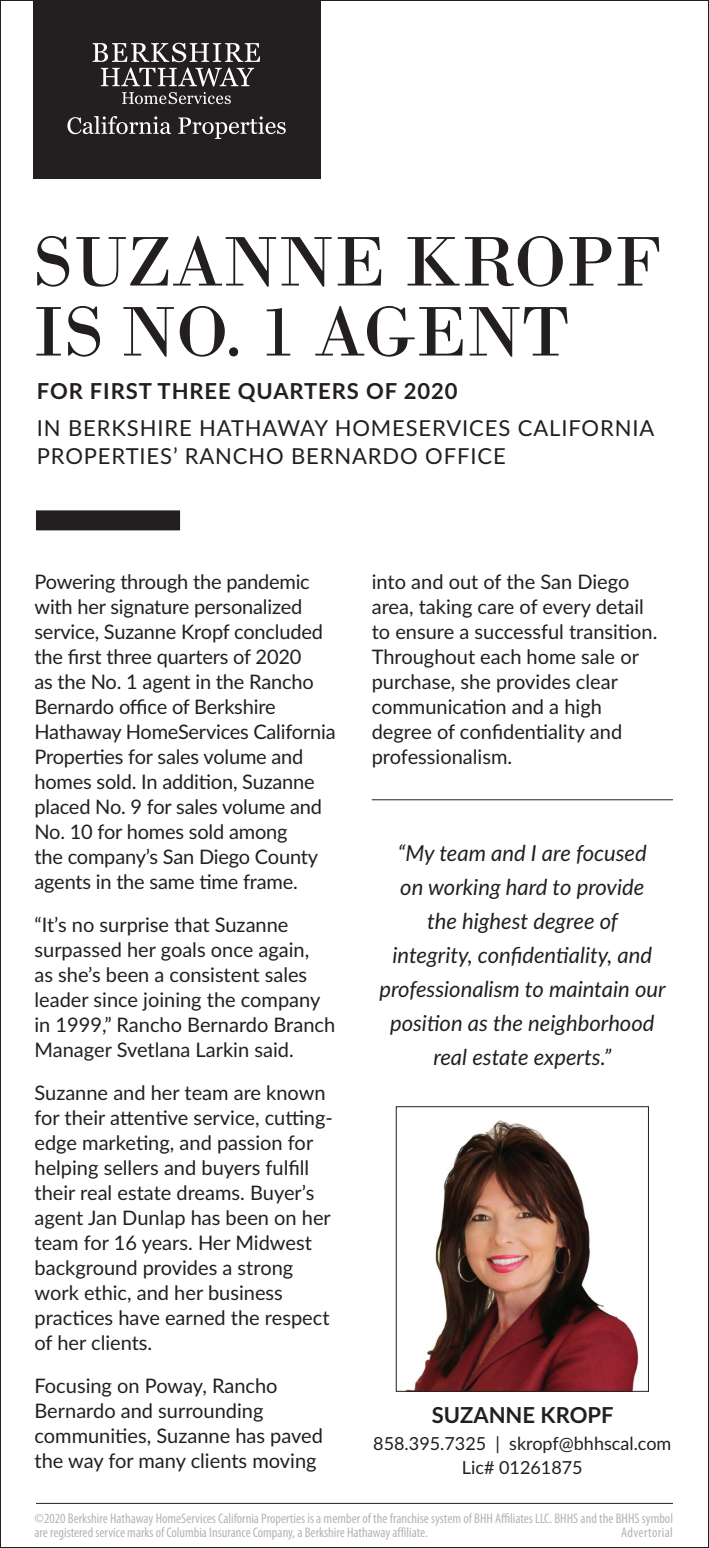
<style>
.page{position:relative;width:709px;height:1548px;background:#fff}
.page>*{position:absolute;margin:0;border:0;box-sizing:border-box;transform-origin:0 0}
.t1{font:74px/70px "Bodoni";letter-spacing:-.01em;color:#231f20}
.t2{font:italic 22px/34px "Lato";color:#231f20;text-align:center}
.t3{font:22px/28px "Lato";letter-spacing:.04em;color:#231f20}
.t4{font:700 22px "Lato";letter-spacing:.04em;color:#231f20}
.t5{font:700 22px "Lato";color:#231f20}
.t6{font:20px/25px "Lato";color:#231f20}
.t7{font:18px/24px "Lato";color:#231f20;text-align:center}
.t8{font:condensed 14px/14px "Myriad Pro";color:#808285}
.t9{font:condensed 14px "Myriad Pro";letter-spacing:.03em;color:#808285}
</style>
<div class="page">
<hr style="left:36px;top:1503px;width:636px;height:1px;background:#231f20">
<div style="left:36px;top:510px;width:144px;height:20px;background:#231f20"></div>
<div style="left:33px;top:0;width:287px;height:178px;background:#231f20"></div>
<svg style="left:93px;top:43px;width:167px;height:61px"></svg>
<svg style="left:67px;top:116px;width:104px;height:18px"></svg>
<svg style="left:178px;top:116px;width:108px;height:23px"></svg>
<hr style="left:371px;top:799px;width:301px;height:1px;background:#231f20">
<img style="left:406px;top:1120px;width:233px;height:270px">
<div style="left:395px;top:1106px;width:253px;height:286px;border:1px solid #231f20"></div>
<h1 class="t1" style="left:33px;top:227px;width:630px">SUZANNE KROPF<br>IS NO. 1 AGENT</h1>
<p class="t4" style="left:37px;top:375px;width:422px">FOR FIRST THREE QUARTERS OF 2020</p>
<p class="t3" style="left:37px;top:413px;width:619px">IN BERKSHIRE HATHAWAY HOMESERVICES CALIFORNIA<br>PROPERTIES’ RANCHO BERNARDO OFFICE</p>
<p class="t6" style="left:35px;top:568px;width:302px">Powering through the pandemic with her signature personalized service, Suzanne Kropf concluded the first three quarters of 2020<br>as the No. 1 agent in the Rancho<br>Bernardo office of Berkshire<br>Hathaway HomeServices California<br>Properties for sales volume and homes sold. In addition, Suzanne placed No. 9 for sales volume and<br>No. 10 for homes sold among<br>the company’s San Diego County agents in the same time frame.</p>
<p class="t6" style="left:35px;top:911px;width:302px">“It’s no surprise that Suzanne surpassed her goals once again,<br>as she’s been a consistent sales leader since joining the company in 1999,” Rancho Bernardo Branch<br>Manager Svetlana Larkin said.</p>
<p class="t6" style="left:35px;top:1079px;width:300px">Suzanne and her team are known for their attentive service, cutting&shy;edge marketing, and passion for helping sellers and buyers fulfill their real estate dreams. Buyer’s agent Jan Dunlap has been on her team for 16 years. Her Midwest background provides a strong work ethic, and her business practices have earned the respect of her clients.</p>
<p class="t6" style="left:35px;top:1372px;width:290px">Focusing on Poway, Rancho<br>Bernardo and surrounding communities, Suzanne has paved the way for many clients moving</p>
<p class="t6" style="left:371px;top:568px;width:287px">into and out of the San Diego area, taking care of every detail to ensure a successful transition.<br>Throughout each home sale or purchase, she provides clear communication and a high degree of confidentiality and professionalism.</p>
<p class="t2" style="left:379px;top:835px;width:287px">“My team and I are focused<br>on working hard to provide<br>the highest degree of<br>integrity, confidentiality, and professionalism to maintain our position as the neighborhood real estate experts.”</p>
<p class="t5" style="left:431px;top:1399px;width:183px">SUZANNE KROPF</p>
<p class="t7" style="left:373px;top:1431px;width:299px">858.395.7325 | skropf@bhhscal.com<br>Lic# 01261875</p>
<p class="t8" style="left:35px;top:1511px;width:640px">©2020 Berkshire Hathaway HomeServices California Properties is a member of the franchise system of BHH Affiliates LLC. BHHS and the BHHS symbol are registered service marks of Columbia Insurance Company, a Berkshire Hathaway affiliate.</p>
<p class="t9" style="left:621px;top:1524px;width:53px">Advertorial</p>
</div>
